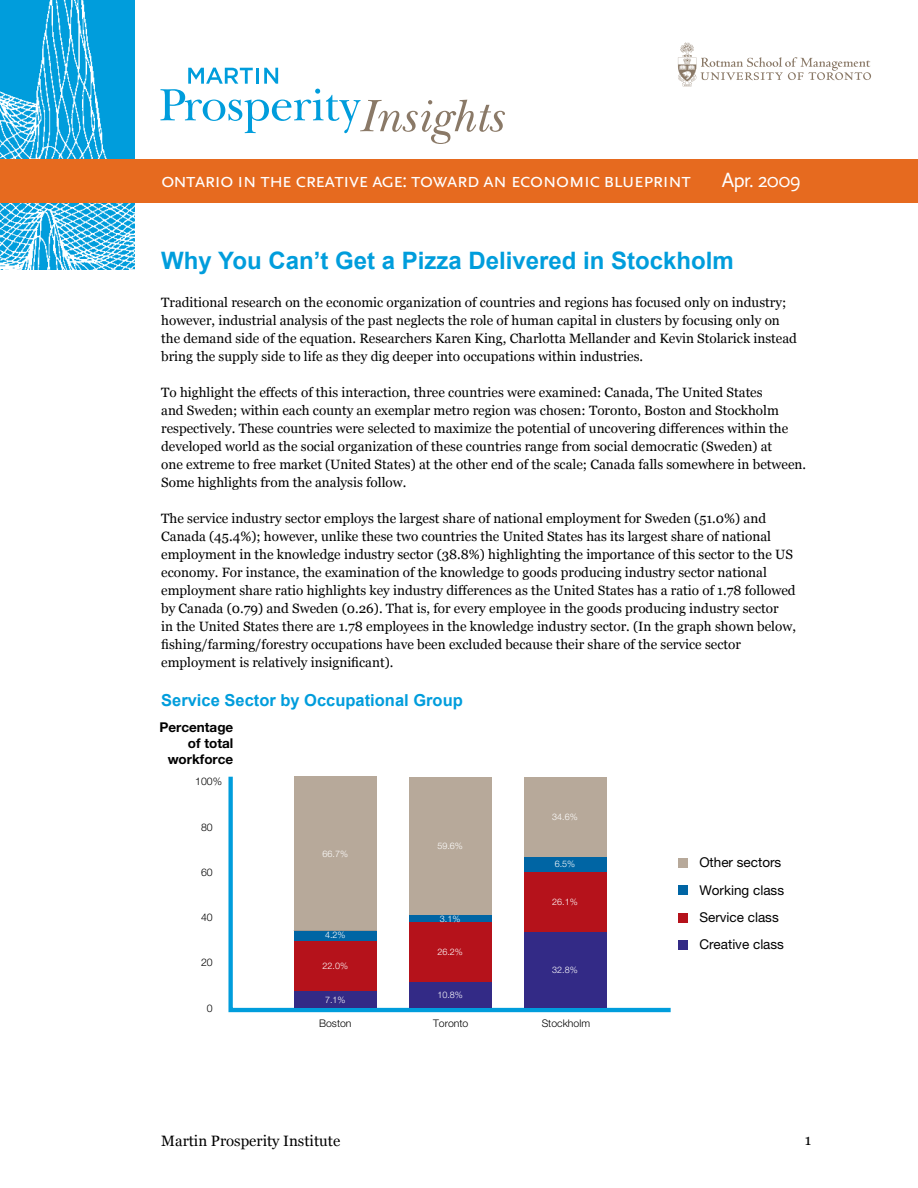
<style>
.page{position:relative;width:918px;height:1188px;background:#fff}
.page>*{position:absolute;margin:0;border:0;box-sizing:border-box;transform-origin:0 0}
.t1{font:700 24px "Arial";color:#009ddc}
.t2{font:21px "Scala Sans Caps";letter-spacing:-.04em;color:#fff}
.t3{font:21px "Scala Sans";letter-spacing:-.04em;color:#fff}
.t4{font:700 16.5px "Arial";color:#009ddc}
.t5{font:15px "Georgia";color:#000}
.t6{font:13.5px/18px "Georgia";color:#000}
.t7{font:13.5px/27.5px "Helvetica Neue";color:#000}
.t8{font:700 13.5px/16.2px "Helvetica Neue";color:#000;text-align:right}
.t9{font:300 10.5px "Helvetica Neue";color:#000}
.t10{font:300 9px "Helvetica Neue";color:#fff}
</style>
<div class="page">
<img style="left:0;top:0;width:135px;height:270px">
<svg style="left:160px;top:68px;width:345px;height:76px"></svg>
<div style="left:0;top:159px;width:918px;height:43px;background:#e66a1f"></div>
<svg style="left:678px;top:43px;width:193px;height:44px"></svg>
<svg style="left:228px;top:776px;width:443px;height:237px"></svg>
<div style="left:294px;top:777px;width:83px;height:154px;background:#b7a99a"></div>
<div style="left:409px;top:777px;width:83px;height:138px;background:#b7a99a"></div>
<div style="left:524px;top:777px;width:82px;height:80px;background:#b7a99a"></div>
<div style="left:294px;top:931px;width:83px;height:10px;background:#0065a4"></div>
<div style="left:409px;top:915px;width:83px;height:7px;background:#0065a4"></div>
<div style="left:524px;top:857px;width:82px;height:15px;background:#0065a4"></div>
<div style="left:294px;top:941px;width:83px;height:50px;background:#b5121b"></div>
<div style="left:409px;top:922px;width:83px;height:61px;background:#b5121b"></div>
<div style="left:524px;top:872px;width:82px;height:60px;background:#b5121b"></div>
<div style="left:294px;top:991px;width:83px;height:17px;background:#332a86"></div>
<div style="left:409px;top:983px;width:83px;height:25px;background:#332a86"></div>
<div style="left:524px;top:932px;width:82px;height:76px;background:#332a86"></div>
<div style="left:678px;top:858px;width:10px;height:10px;background:#b7a99a"></div>
<div style="left:678px;top:885px;width:10px;height:10px;background:#0065a4"></div>
<div style="left:678px;top:913px;width:10px;height:10px;background:#b5121b"></div>
<div style="left:678px;top:940px;width:10px;height:10px;background:#332a86"></div>
<h2 class="t2" style="left:161px;top:169px;width:531px">ontario in the creative age: toward an economic blueprint</h2>
<h2 class="t3" style="left:722px;top:169px;width:81px">Apr. 2009</h2>
<h1 class="t1" style="left:161px;top:248px;width:574px">Why You Can’t Get a Pizza Delivered in Stockholm</h1>
<p class="t6" style="left:161px;top:293px;width:637px">Traditional research on the economic organization of countries and regions has focused only on industry; however, industrial analysis of the past neglects the role of human capital in clusters by focusing only on the demand side of the equation. Researchers Karen King, Charlotta Mellander and Kevin Stolarick instead bring the supply side to life as they dig deeper into occupations within industries.</p>
<p class="t6" style="left:161px;top:383px;width:646px">To highlight the effects of this interaction, three countries were examined: Canada, The United States<br>and Sweden; within each county an exemplar metro region was chosen: Toronto, Boston and Stockholm respectively. These countries were selected to maximize the potential of uncovering differences within the developed world as the social organization of these countries range from social democratic (Sweden) at<br>one extreme to free market (United States) at the other end of the scale; Canada falls somewhere in between.<br>Some highlights from the analysis follow.</p>
<p class="t6" style="left:161px;top:509px;width:636px">The service industry sector employs the largest share of national employment for Sweden (51.0%) and Canada (45.4%); however, unlike these two countries the United States has its largest share of national employment in the knowledge industry sector (38.8%) highlighting the importance of this sector to the US economy. For instance, the examination of the knowledge to goods producing industry sector national employment share ratio highlights key industry differences as the United States has a ratio of 1.78 followed by Canada (0.79) and Sweden (0.26). That is, for every employee in the goods producing industry sector<br>in the United States there are 1.78 employees in the knowledge industry sector. (In the graph shown below, fishing/farming/forestry occupations have been excluded because their share of the service sector employment is relatively insignificant).</p>
<p class="t4" style="left:161px;top:691px;width:303px">Service Sector by Occupational Group</p>
<p class="t8" style="left:159px;top:719px;width:76px">Percentage of total workforce</p>
<p class="t9" style="left:195px;top:775px;width:28px">100%</p>
<p class="t9" style="left:201px;top:820px;width:13px">80</p>
<p class="t9" style="left:201px;top:866px;width:13px">60</p>
<p class="t9" style="left:201px;top:911px;width:13px">40</p>
<p class="t9" style="left:201px;top:956px;width:13px">20</p>
<p class="t9" style="left:207px;top:1001px;width:7px">0</p>
<p class="t10" style="left:323px;top:848px;width:27px">66.7%</p>
<p class="t10" style="left:325px;top:930px;width:22px">4.2%</p>
<p class="t10" style="left:323px;top:960px;width:27px">22.0%</p>
<p class="t10" style="left:325px;top:994px;width:22px">7.1%</p>
<p class="t10" style="left:437px;top:840px;width:27px">59.6%</p>
<p class="t10" style="left:440px;top:913px;width:22px">3.1%</p>
<p class="t10" style="left:437px;top:947px;width:27px">26.2%</p>
<p class="t10" style="left:437px;top:990px;width:27px">10.8%</p>
<p class="t10" style="left:552px;top:811px;width:27px">34.6%</p>
<p class="t10" style="left:555px;top:859px;width:22px">6.5%</p>
<p class="t10" style="left:552px;top:896px;width:27px">26.1%</p>
<p class="t10" style="left:552px;top:964px;width:27px">32.8%</p>
<p class="t9" style="left:319px;top:1017px;width:34px">Boston</p>
<p class="t9" style="left:433px;top:1017px;width:37px">Toronto</p>
<p class="t9" style="left:542px;top:1017px;width:50px">Stockholm</p>
<p class="t7" style="left:699px;top:848px;width:86px">Other sectors<br>Working class<br>Service class<br>Creative class</p>
<p class="t5" style="left:161px;top:1132px;width:181px">Martin Prosperity Institute</p>
<p class="t5" style="left:805px;top:1132px;width:8px">1</p>
</div>
